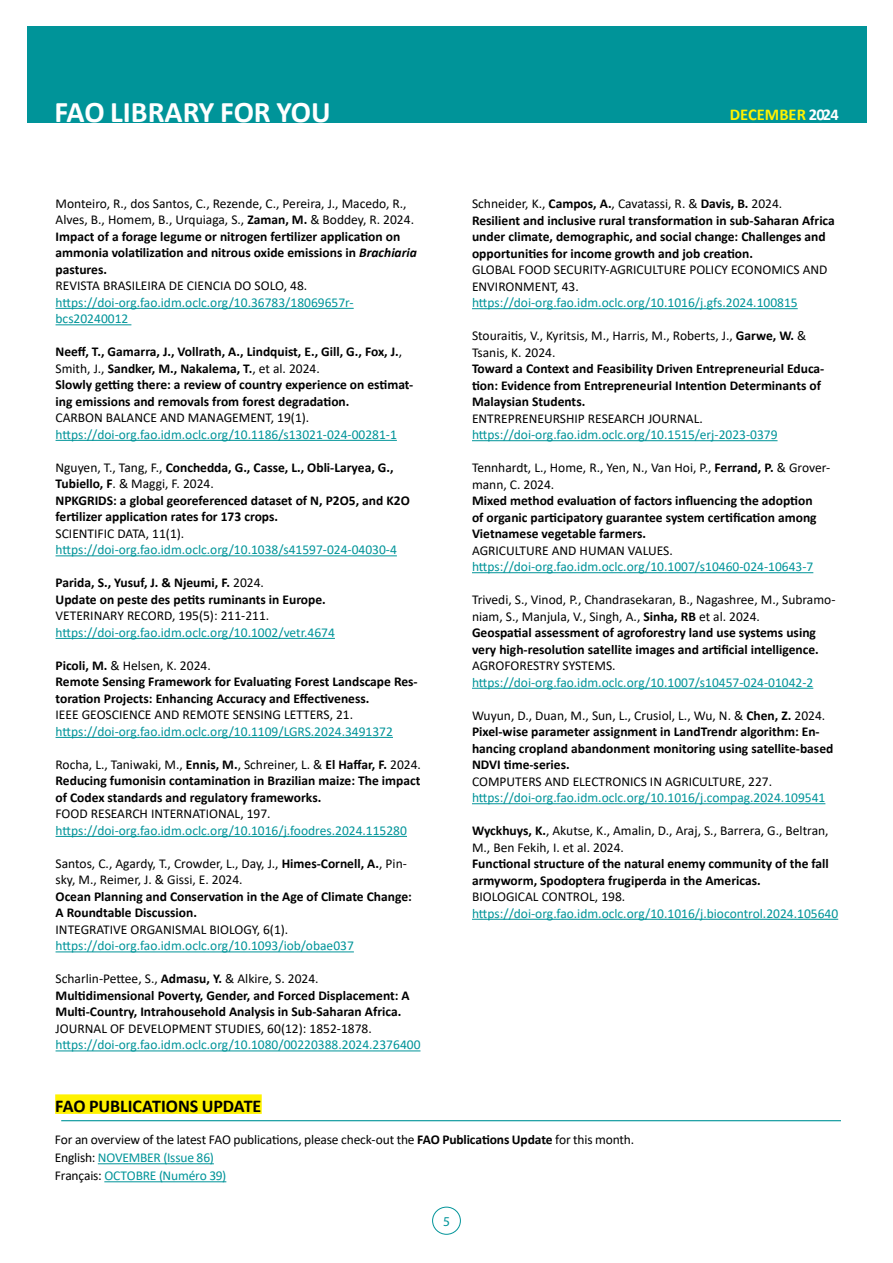
<style>
.page{position:relative;width:893px;height:1263px;background:#fff}
.page>*{position:absolute;margin:0;border:0;box-sizing:border-box;transform-origin:0 0}
.t1{font:700 30px "Calibri";color:#fff}
.t2{font:700 18px "Calibri";letter-spacing:-.005em;color:#000}
.t3{font:700 16.5px "Calibri";color:#fff200}
.t4{font:700 13.5px/16.5px "Calibri";color:#000}
.t5{font:13.5px/16.5px "Calibri";color:#000}
.t6{font:13.5px/16.5px "Calibri";color:#009499}
.t7{font:13.5px "Myriad Pro";color:#009499}
.s1{font-weight:400}
.s2{font-style:italic}
.s3{font-weight:700}
.s4{color:#fff}
.s5{color:#009499}
</style>
<div class="page">
<div style="left:27px;top:26px;width:839px;height:97px;background:#009499"></div>
<div style="left:432px;top:1207px;width:29px;height:28px;border:1px solid #009499;border-radius:50%"></div>
<hr style="left:61px;top:1120px;width:780px;height:1px;background:#009499">
<div style="left:55px;top:1094px;width:207px;height:20px;background:#fff200"></div>
<hr style="left:98px;top:1163px;width:116px;height:1px;background:#009499">
<hr style="left:104px;top:1181px;width:122px;height:1px;background:#009499">
<hr style="left:56px;top:308px;width:298px;height:1px;background:#009499">
<hr style="left:56px;top:324px;width:75px;height:1px;background:#009499">
<hr style="left:56px;top:440px;width:341px;height:1px;background:#009499">
<hr style="left:56px;top:555px;width:341px;height:1px;background:#009499">
<hr style="left:56px;top:638px;width:279px;height:1px;background:#009499">
<hr style="left:56px;top:737px;width:337px;height:1px;background:#009499">
<hr style="left:56px;top:836px;width:351px;height:1px;background:#009499">
<hr style="left:56px;top:951px;width:298px;height:1px;background:#009499">
<hr style="left:56px;top:1050px;width:364px;height:1px;background:#009499">
<hr style="left:472px;top:308px;width:326px;height:1px;background:#009499">
<hr style="left:472px;top:440px;width:305px;height:1px;background:#009499">
<hr style="left:472px;top:572px;width:341px;height:1px;background:#009499">
<hr style="left:472px;top:688px;width:341px;height:1px;background:#009499">
<hr style="left:472px;top:803px;width:353px;height:1px;background:#009499">
<hr style="left:472px;top:919px;width:366px;height:1px;background:#009499">
<h1 class="t1" style="left:55px;top:91px;width:278px">FAO LIBRARY FOR YOU</h1>
<p class="t4" style="left:56px;top:195px;width:363px"><span class="s1">Monteiro, R., dos Santos, C., Rezende, C., Pereira, J., Macedo, R., Alves, B., Homem, B., Urquiaga, S.,</span> Zaman, M. <span class="s1">&amp; Boddey, R. 2024.<br></span>Impact of a forage legume or nitrogen fertilizer application on ammonia volatilization and nitrous oxide emissions in <span class="s2">Brachiaria </span>pastures.</p>
<p class="t5" style="left:56px;top:277px;width:253px">REVISTA BRASILEIRA DE CIENCIA DO SOLO, 48.</p>
<p class="t6" style="left:56px;top:294px;width:300px">https://doi-org.fao.idm.oclc.org/10.36783/18069657r&shy;bcs20240012</p>
<p class="t4" style="left:56px;top:343px;width:359px">Neeff, T., Gamarra, J., Vollrath, A., Lindquist, E., Gill, G., Fox, J.<span class="s1">, Smith, J.,</span> Sandker, M., Nakalema, T.<span class="s1">, et al. 2024.<br></span>Slowly getting there: a review of country experience on estimat&shy;ing emissions and removals from forest degradation.</p>
<p class="t5" style="left:56px;top:409px;width:255px">CARBON BALANCE AND MANAGEMENT, 19(1).</p>
<p class="t6" style="left:56px;top:426px;width:343px">https://doi-org.fao.idm.oclc.org/10.1186/s13021-024-00281-1</p>
<p class="t4" style="left:56px;top:459px;width:356px"><span class="s1">Nguyen, T., Tang, F.,</span> Conchedda, G., Casse, L., Obli-Laryea, G., Tubiello, F<span class="s1">. &amp; Maggi, F. 2024.<br></span>NPKGRIDS: a global georeferenced dataset of N, P2O5, and K2O fertilizer application rates for 173 crops.</p>
<p class="t5" style="left:56px;top:525px;width:130px">SCIENTIFIC DATA, 11(1).</p>
<p class="t6" style="left:56px;top:541px;width:343px">https://doi-org.fao.idm.oclc.org/10.1038/s41597-024-04030-4</p>
<p class="t4" style="left:56px;top:574px;width:272px">Parida, S., Yusuf, J. &amp; Njeumi, F. <span class="s1">2024.<br></span>Update on peste des petits ruminants in Europe.</p>
<p class="t5" style="left:56px;top:607px;width:215px">VETERINARY RECORD, 195(5): 211-211.</p>
<p class="t6" style="left:56px;top:624px;width:281px">https://doi-org.fao.idm.oclc.org/10.1002/vetr.4674</p>
<p class="t4" style="left:56px;top:657px;width:364px">Picoli, M. <span class="s1">&amp; Helsen, K. 2024.<br></span>Remote Sensing Framework for Evaluating Forest Landscape Res&shy;toration Projects: Enhancing Accuracy and Effectiveness.</p>
<p class="t5" style="left:56px;top:706px;width:299px">IEEE GEOSCIENCE AND REMOTE SENSING LETTERS, 21.</p>
<p class="t6" style="left:56px;top:723px;width:339px">https://doi-org.fao.idm.oclc.org/10.1109/LGRS.2024.3491372</p>
<p class="t4" style="left:56px;top:756px;width:367px;text-align:justify"><span class="s1">Rocha, L., Taniwaki, M.,</span> Ennis, M.<span class="s1">, Schreiner, L. &amp;</span> El Haffar, F. <span class="s1">2024.<br></span>Reducing fumonisin contamination in Brazilian maize: The impact of Codex standards and regulatory frameworks.</p>
<p class="t5" style="left:56px;top:805px;width:217px">FOOD RESEARCH INTERNATIONAL, 197.</p>
<p class="t6" style="left:56px;top:822px;width:353px">https://doi-org.fao.idm.oclc.org/10.1016/j.foodres.2024.115280</p>
<p class="t5" style="left:56px;top:855px;width:353px">Santos, C., Agardy, T., Crowder, L., Day, J., <span class="s3">Himes-Cornell, A.</span>, Pin&shy;sky, M., Reimer, J. &amp; Gissi, E. 2024.</p>
<p class="t4" style="left:56px;top:888px;width:358px">Ocean Planning and Conservation in the Age of Climate Change:<br>A Roundtable Discussion.</p>
<p class="t5" style="left:56px;top:921px;width:234px">INTEGRATIVE ORGANISMAL BIOLOGY, 6(1).</p>
<p class="t6" style="left:56px;top:937px;width:300px">https://doi-org.fao.idm.oclc.org/10.1093/iob/obae037</p>
<p class="t4" style="left:56px;top:970px;width:356px"><span class="s1">Scharlin-Pettee, S.,</span> Admasu, Y. <span class="s1">&amp; Alkire, S. 2024.<br></span>Multidimensional Poverty, Gender, and Forced Displacement: A<br>Multi-Country, Intrahousehold Analysis in Sub-Saharan Africa.</p>
<p class="t5" style="left:56px;top:1020px;width:318px">JOURNAL OF DEVELOPMENT STUDIES, 60(12): 1852-1878.</p>
<p class="t6" style="left:56px;top:1036px;width:366px">https://doi-org.fao.idm.oclc.org/10.1080/00220388.2024.2376400</p>
<p class="t3" style="left:730px;top:103px;width:111px">DECEMBER <span class="s4">2024</span></p>
<p class="t4" style="left:472px;top:195px;width:364px"><span class="s1">Schneider, K.,</span> Campos, A.<span class="s1">, Cavatassi, R. &amp;</span> Davis, B. <span class="s1">2024.<br></span>Resilient and inclusive rural transformation in sub-Saharan Africa under climate, demographic, and social change: Challenges and opportunities for income growth and job creation.</p>
<p class="t5" style="left:472px;top:261px;width:357px">GLOBAL FOOD SECURITY-AGRICULTURE POLICY ECONOMICS AND<br>ENVIRONMENT, 43.</p>
<p class="t6" style="left:472px;top:294px;width:327px">https://doi-org.fao.idm.oclc.org/10.1016/j.gfs.2024.100815</p>
<p class="t5" style="left:472px;top:327px;width:336px">Stouraitis, V., Kyritsis, M., Harris, M., Roberts, J., <span class="s3">Garwe, W.</span> &amp;<br>Tsanis, K. 2024.</p>
<p class="t4" style="left:472px;top:360px;width:354px">Toward a Context and Feasibility Driven Entrepreneurial Educa&shy;tion: Evidence from Entrepreneurial Intention Determinants of<br>Malaysian Students.</p>
<p class="t5" style="left:472px;top:410px;width:232px">ENTREPRENEURSHIP RESEARCH JOURNAL.</p>
<p class="t6" style="left:472px;top:426px;width:307px">https://doi-org.fao.idm.oclc.org/10.1515/erj-2023-0379</p>
<p class="t5" style="left:472px;top:459px;width:360px">Tennhardt, L., Home, R., Yen, N., Van Hoi, P., <span class="s3">Ferrand, P.</span> &amp; Grover&shy;mann, C. 2024.</p>
<p class="t4" style="left:472px;top:492px;width:346px">Mixed method evaluation of factors influencing the adoption of organic participatory guarantee system certification among<br>Vietnamese vegetable farmers.</p>
<p class="t5" style="left:472px;top:541px;width:202px">AGRICULTURE AND HUMAN VALUES.</p>
<p class="t6" style="left:472px;top:558px;width:343px">https://doi-org.fao.idm.oclc.org/10.1007/s10460-024-10643-7</p>
<p class="t4" style="left:472px;top:591px;width:365px"><span class="s1">Trivedi, S., Vinod, P., Chandrasekaran, B., Nagashree, M., Subramo&shy;niam, S., Manjula, V., Singh, A.,</span> Sinha, RB <span class="s1">et al. 2024.<br></span>Geospatial assessment of agroforestry land use systems using very high-resolution satellite images and artificial intelligence.</p>
<p class="t5" style="left:472px;top:657px;width:145px">AGROFORESTRY SYSTEMS.</p>
<p class="t6" style="left:472px;top:673px;width:343px">https://doi-org.fao.idm.oclc.org/10.1007/s10457-024-01042-2</p>
<p class="t4" style="left:472px;top:707px;width:363px"><span class="s1">Wuyun, D., Duan, M., Sun, L., Crusiol, L., Wu, N. &amp;</span> Chen, Z. <span class="s1">2024.<br></span>Pixel-wise parameter assignment in LandTrendr algorithm: En&shy;hancing cropland abandonment monitoring using satellite-based NDVI time-series.</p>
<p class="t5" style="left:472px;top:772px;width:302px">COMPUTERS AND ELECTRONICS IN AGRICULTURE, 227.</p>
<p class="t6" style="left:472px;top:789px;width:355px">https://doi-org.fao.idm.oclc.org/10.1016/j.compag.2024.109541</p>
<p class="t5" style="left:472px;top:822px;width:358px"><span class="s3">Wyckhuys, K.</span>, Akutse, K., Amalin, D., Araj, S., Barrera, G., Beltran,<br>M., Ben Fekih, I. et al. 2024.</p>
<p class="t4" style="left:472px;top:855px;width:358px">Functional structure of the natural enemy community of the fall armyworm, Spodoptera frugiperda in the Americas.</p>
<p class="t5" style="left:472px;top:888px;width:155px">BIOLOGICAL CONTROL, 198.</p>
<p class="t6" style="left:472px;top:904px;width:368px">https://doi-org.fao.idm.oclc.org/10.1016/j.biocontrol.2024.105640</p>
<h2 class="t2" style="left:55px;top:1093px;width:208px">FAO PUBLICATIONS UPDATE</h2>
<p class="t5" style="left:55px;top:1130px;width:581px;line-height:18px">For an overview of the latest FAO publications, please check-out the <span class="s3">FAO Publications Update</span> for this month.<br>English: <span class="s5">NOVEMBER (Issue 86)<br></span>Français: <span class="s5">OCTOBRE (Numéro 39)</span></p>
<p class="t7" style="left:443px;top:1213px;width:8px">5</p>
</div>
